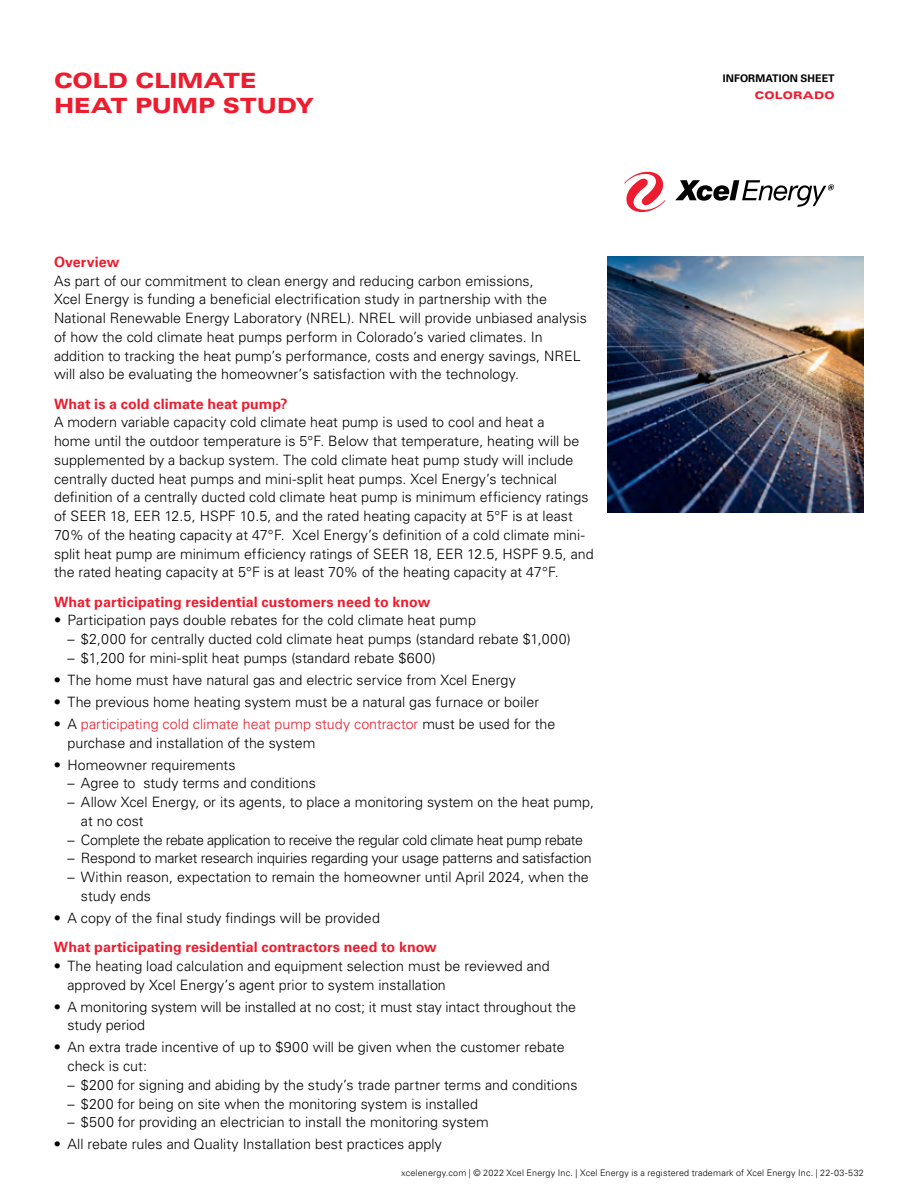
<style>
.page{position:relative;width:918px;height:1188px;background:#fff}
.page>*{position:absolute;margin:0;border:0;box-sizing:border-box;transform-origin:0 0}
.t1{font:900 expanded 21px/25.2px "Univers LT Std";letter-spacing:-.01em;color:#ed1c2e}
.t2{font:300 14.25px/18.8px "Univers LT Std";color:#000}
.t3{font:700 14.25px "Univers LT Std";letter-spacing:.005em;color:#ed1c2e}
.t4{font:300 14.25px "Univers LT Std";letter-spacing:-.02em;color:#000}
.t5{font:300 14.25px "Univers LT Std";letter-spacing:-.03em;color:#000}
.t6{font:700 10.5px "Univers LT Std";letter-spacing:.005em;color:#000}
.t7{font:900 expanded 10.5px "Univers LT Std";letter-spacing:.02em;color:#ed1c2e}
.t8{font:300 9px "Univers LT Std";letter-spacing:.02em;color:#000}
.s1{color:#ed1c2e}
</style>
<div class="page">
<img style="left:608px;top:256px;width:256px;height:257px">
<svg style="left:624px;top:172px;width:41px;height:40px"></svg>
<svg style="left:675px;top:180px;width:159px;height:27px"></svg>
<h1 class="t1" style="left:54px;top:68px;width:262px">COLD CLIMATE<br>HEAT PUMP STUDY</h1>
<p class="t3" style="left:54px;top:253px;width:67px">Overview</p>
<p class="t2" style="left:54px;top:271px;width:534px">As part of our commitment to clean energy and reducing carbon emissions,<br>Xcel Energy is funding a beneficial electrification study in partnership with the National Renewable Energy Laboratory (NREL). NREL will provide unbiased analysis of how the cold climate heat pumps perform in Colorado’s varied climates. In addition to tracking the heat pump’s performance, costs and energy savings, NREL will also be evaluating the homeowner’s satisfaction with the technology.</p>
<p class="t3" style="left:54px;top:395px;width:235px">What is a cold climate heat pump?</p>
<p class="t2" style="left:54px;top:413px;width:541px">A modern variable capacity cold climate heat pump is used to cool and heat a<br>home until the outdoor temperature is 5°F. Below that temperature, heating will be supplemented by a backup system. The cold climate heat pump study will include centrally ducted heat pumps and mini-split heat pumps. Xcel Energy’s technical definition of a centrally ducted cold climate heat pump is minimum efficiency ratings of SEER 18, EER 12.5, HSPF 10.5, and the rated heating capacity at 5°F is at least 70% of the heating capacity at 47°F. Xcel Energy’s definition of a cold climate mini&shy;split heat pump are minimum efficiency ratings of SEER 18, EER 12.5, HSPF 9.5, and the rated heating capacity at 5°F is at least 70% of the heating capacity at 47°F.</p>
<p class="t3" style="left:54px;top:593px;width:378px">What participating residential customers need to know</p>
<p class="t2" style="left:54px;top:611px;width:423px">• Participation pays double rebates for the cold climate heat pump</p>
<p class="t2" style="left:67px;top:630px;width:505px">– $2,000 for centrally ducted cold climate heat pumps (standard rebate $1,000)</p>
<p class="t2" style="left:67px;top:648px;width:370px">– $1,200 for mini-split heat pumps (standard rebate $600)</p>
<p class="t2" style="left:54px;top:670px;width:463px">• The home must have natural gas and electric service from Xcel Energy</p>
<p class="t2" style="left:54px;top:692px;width:487px">• The previous home heating system must be a natural gas furnace or boiler</p>
<p class="t2" style="left:67px;top:714px;width:490px;text-indent:-13px">• A <span class="s1">participating cold climate heat pump study contractor</span> must be used for the purchase and installation of the system</p>
<p class="t2" style="left:54px;top:755px;width:183px">• Homeowner requirements</p>
<p class="t2" style="left:67px;top:774px;width:250px">– Agree to study terms and conditions</p>
<p class="t2" style="left:81px;top:793px;width:515px;text-indent:-13px">– Allow Xcel Energy, or its agents, to place a monitoring system on the heat pump, at no cost</p>
<p class="t5" style="left:67px;top:831px;width:517px">– Complete the rebate application to receive the regular cold climate heat pump rebate</p>
<p class="t4" style="left:67px;top:850px;width:526px">– Respond to market research inquiries regarding your usage patterns and satisfaction</p>
<p class="t2" style="left:81px;top:868px;width:509px;text-indent:-13px">– Within reason, expectation to remain the homeowner until April 2024, when the study ends</p>
<p class="t2" style="left:54px;top:908px;width:327px">• A copy of the final study findings will be provided</p>
<p class="t3" style="left:54px;top:939px;width:385px">What participating residential contractors need to know</p>
<p class="t2" style="left:67px;top:956px;width:484px;text-indent:-13px">• The heating load calculation and equipment selection must be reviewed and approved by Xcel Energy’s agent prior to system installation</p>
<p class="t2" style="left:67px;top:997px;width:510px;text-indent:-13px">• A monitoring system will be installed at no cost; it must stay intact throughout the study period</p>
<p class="t2" style="left:67px;top:1038px;width:499px;text-indent:-13px">• An extra trade incentive of up to $900 will be given when the customer rebate check is cut:</p>
<p class="t2" style="left:67px;top:1075px;width:512px">– $200 for signing and abiding by the study’s trade partner terms and conditions</p>
<p class="t2" style="left:67px;top:1094px;width:412px">– $200 for being on site when the monitoring system is installed</p>
<p class="t2" style="left:67px;top:1113px;width:423px">– $500 for providing an electrician to install the monitoring system</p>
<p class="t2" style="left:54px;top:1135px;width:389px">• All rebate rules and Quality Installation best practices apply</p>
<p class="t6" style="left:723px;top:72px;width:113px">INFORMATION SHEET</p>
<p class="t7" style="left:755px;top:89px;width:81px">COLORADO</p>
<p class="t8" style="left:401px;top:1168px;width:464px">xcelenergy.com | © 2022 Xcel Energy Inc. | Xcel Energy is a registered trademark of Xcel Energy Inc. | 22-03-532</p>
</div>
